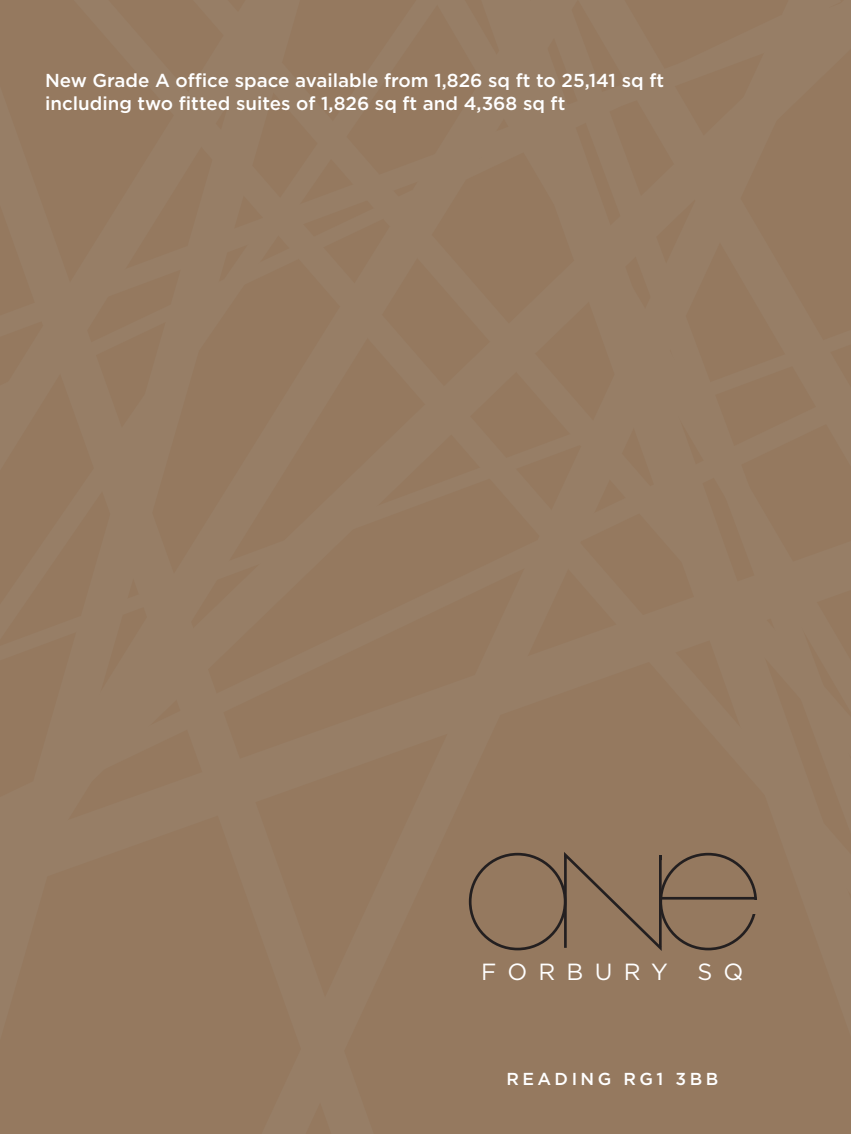
<style>
.page{position:relative;width:851px;height:1134px;background:#fff}
.page>*{position:absolute;margin:0;border:0;box-sizing:border-box;transform-origin:0 0}
.t1{font:23.38px "Gotham";letter-spacing:.48em;color:#fff}
.t2{font:500 18.75px "Gotham";color:#fff}
.t3{font:500 17.38px "Gotham";letter-spacing:.2em;color:#fff}
</style>
<div class="page">
<div style="left:218px;top:994px;width:632px;height:140px;background:#95795f"></div>
<div style="left:0;top:945px;width:350px;height:170px;background:#95795f"></div>
<div style="left:153px;top:945px;width:697px;height:49px;background:#95795f"></div>
<div style="left:0;top:0;width:850px;height:339px;background:#977e66"></div>
<div style="left:0;top:339px;width:850px;height:67px;background:#977e66"></div>
<div style="left:0;top:406px;width:850px;height:539px;background:#95795f"></div>
<svg style="left:562px;top:849px;width:101px;height:105px;background:#8c725a"></svg>
<div style="left:659px;top:853px;width:98px;height:97px;border:3px solid #231f20;border-radius:50%"></div>
<div style="left:469px;top:853px;width:97px;height:97px;border:3px solid #231f20;border-radius:50%"></div>
<hr style="left:660px;top:897px;width:96px;height:2px;background:#231f20">
<div style="left:724px;top:899px;width:48px;height:14px;background:#95795f"></div>
<p class="t2" style="left:45px;top:68px;width:620px">New Grade A office space available from 1,826 sq ft to 25,141 sq ft</p>
<p class="t2" style="left:45px;top:91px;width:522px">including two fitted suites of 1,826 sq ft and 4,368 sq ft</p>
<p class="t1" style="left:481px;top:956px;width:188px">FORBURY</p>
<p class="t1" style="left:697px;top:956px;width:48px">S Q</p>
<p class="t3" style="left:506px;top:1068px;width:213px">READING RG1 3BB</p>
</div>
